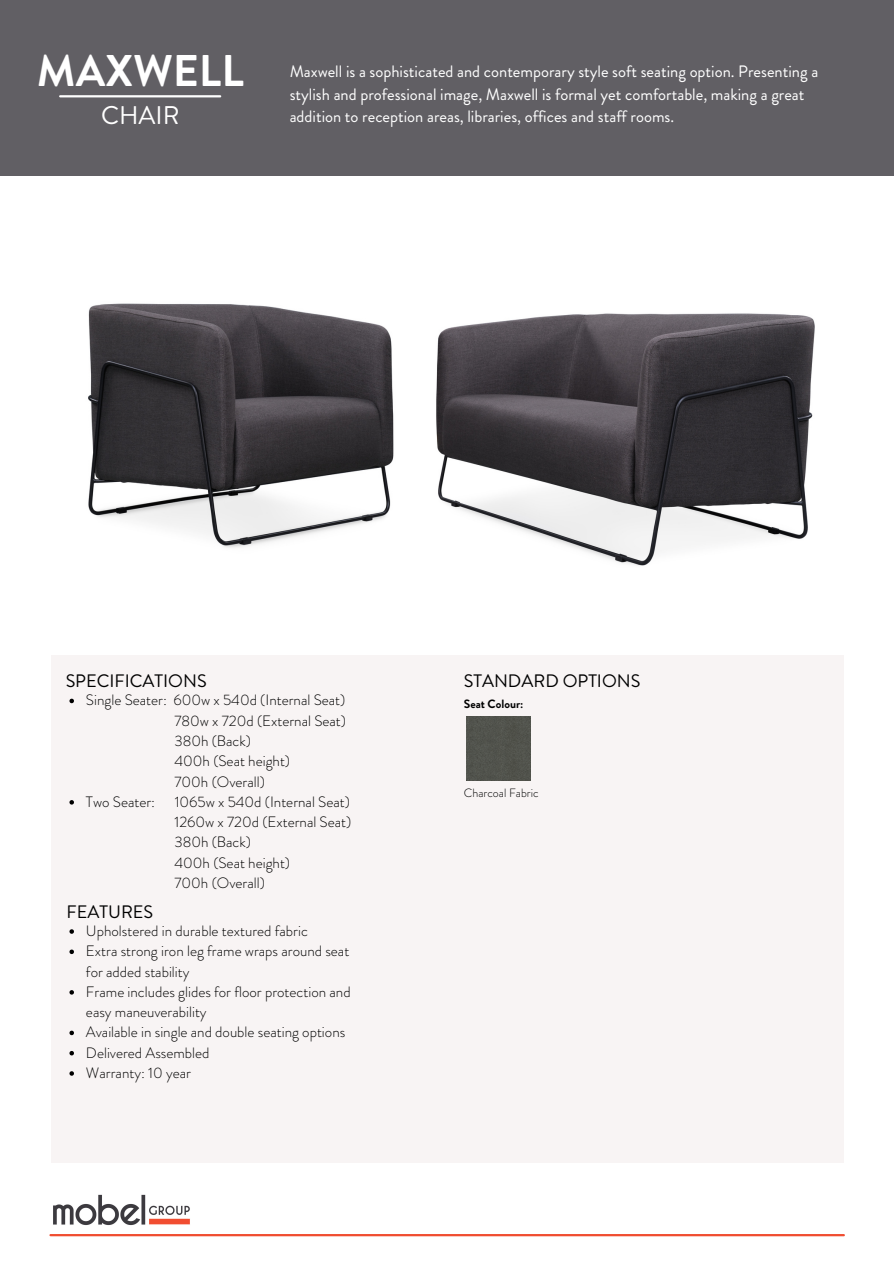
<style>
.page{position:relative;width:894px;height:1264px;background:#fff}
.page>*{position:absolute;margin:0;border:0;box-sizing:border-box;transform-origin:0 0}
.t1{font:700 44.25px "Brandon Grotesque";color:#fff}
.t2{font:25.5px "Brandon Grotesque";color:#fff}
.t3{font:18px "Brandon Grotesque";color:#000}
.t4{font:16.5px/22.5px "Brandon Grotesque";color:#fff}
.t5{font:300 15px/20.2px "Brandon Grotesque";color:#000}
.t6{font:300 12px "Brandon Grotesque";color:#000}
.t7{font:700 12px "Brandon Grotesque";color:#000}
</style>
<div class="page">
<div style="left:0;top:0;width:893px;height:175px;background:#615f64"></div>
<hr style="left:60px;top:95px;width:160px;height:2px;background:#fff">
<div style="left:51px;top:655px;width:396px;height:507px;background:#f8f4f4"></div>
<div style="left:447px;top:655px;width:396px;height:507px;background:#f8f4f4"></div>
<hr style="left:50px;top:1233px;width:793px;height:3px;background:#f04d30">
<img style="left:53px;top:1194px;width:137px;height:32px">
<img style="left:88px;top:303px;width:306px;height:245px">
<img style="left:436px;top:313px;width:379px;height:253px">
<div style="left:466px;top:716px;width:64px;height:64px;background:#51534d"></div>
<svg style="left:69px;top:698px;width:5px;height:5px"></svg>
<svg style="left:69px;top:800px;width:5px;height:4px"></svg>
<svg style="left:69px;top:929px;width:5px;height:4px"></svg>
<svg style="left:69px;top:949px;width:5px;height:5px"></svg>
<svg style="left:69px;top:990px;width:5px;height:4px"></svg>
<svg style="left:69px;top:1030px;width:5px;height:5px"></svg>
<svg style="left:69px;top:1051px;width:5px;height:4px"></svg>
<svg style="left:69px;top:1071px;width:5px;height:4px"></svg>
<p class="t1" style="left:37px;top:39px;width:208px">MAXWELL</p>
<p class="t2" style="left:101px;top:97px;width:80px">CHAIR</p>
<p class="t4" style="left:289px;top:60px;width:530px">Maxwell is a sophisticated and contemporary style soft seating option. Presenting a stylish and professional image, Maxwell is formal yet comfortable, making a great addition to reception areas, libraries, offices and staff rooms.</p>
<p class="t3" style="left:66px;top:668px;width:142px">SPECIFICATIONS</p>
<p class="t5" style="left:86px;top:690px;width:261px">Single Seater: 600w x 540d (Internal Seat)</p>
<p class="t5" style="left:174px;top:710px;width:173px">780w x 720d (External Seat)</p>
<p class="t5" style="left:174px;top:730px;width:78px">380h (Back)</p>
<p class="t5" style="left:174px;top:751px;width:117px">400h (Seat height)</p>
<p class="t5" style="left:174px;top:771px;width:92px">700h (Overall)</p>
<p class="t5" style="left:174px;top:812px;width:178px">1260w x 720d (External Seat)</p>
<p class="t5" style="left:174px;top:832px;width:78px">380h (Back)</p>
<p class="t5" style="left:174px;top:852px;width:117px">400h (Seat height)</p>
<p class="t5" style="left:174px;top:872px;width:92px">700h (Overall)</p>
<p class="t5" style="left:86px;top:791px;width:71px">Two Seater:</p>
<p class="t5" style="left:175px;top:791px;width:177px">1065w x 540d (Internal Seat)</p>
<p class="t3" style="left:67px;top:899px;width:88px">FEATURES</p>
<p class="t5" style="left:86px;top:920px;width:223px">Upholstered in durable textured fabric</p>
<p class="t5" style="left:86px;top:941px;width:265px">Extra strong iron leg frame wraps around seat for added stability</p>
<p class="t5" style="left:86px;top:981px;width:266px">Frame includes glides for floor protection and easy maneuverability</p>
<p class="t5" style="left:86px;top:1022px;width:261px">Available in single and double seating options</p>
<p class="t5" style="left:86px;top:1042px;width:125px">Delivered Assembled</p>
<p class="t5" style="left:86px;top:1062px;width:106px">Warranty: 10 year</p>
<p class="t3" style="left:463px;top:668px;width:178px">STANDARD OPTIONS</p>
<p class="t7" style="left:463px;top:695px;width:61px">Seat Colour:</p>
<p class="t6" style="left:463px;top:784px;width:76px">Charcoal Fabric</p>
</div>
